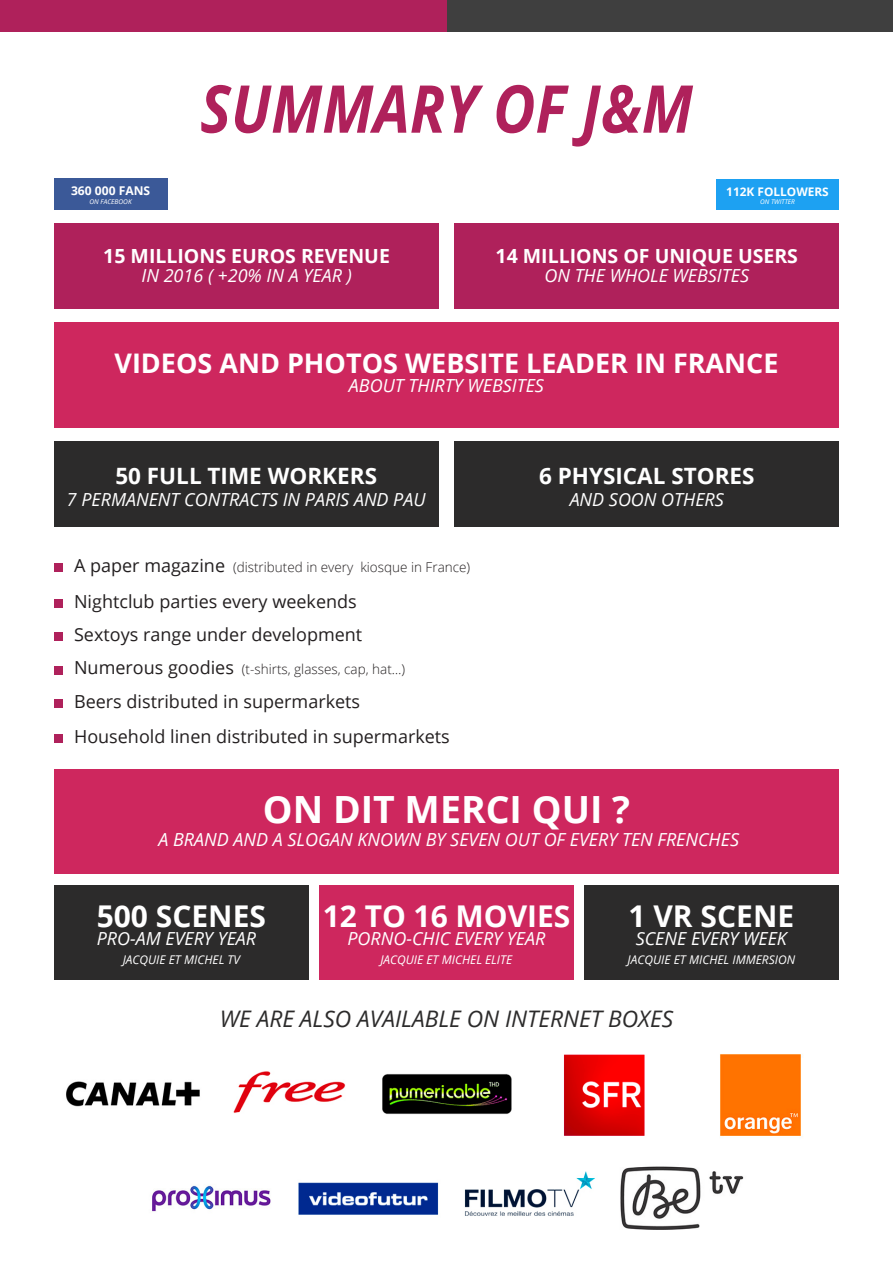
<style>
.page{position:relative;width:893px;height:1263px;background:#fff}
.page>*{position:absolute;margin:0;border:0;box-sizing:border-box;transform-origin:0 0}
.t1{font:italic 700 66px "Open Sans";color:#af215b;scale:.88 1}
.t2{font:700 37.5px "Open Sans";color:#fff}
.t3{font:700 30px "Open Sans";color:#fff}
.t4{font:700 27px "Open Sans";color:#fff}
.t5{font:italic 22.8px "Open Sans";color:#2c2b2b}
.t6{font:700 22.5px "Open Sans";color:#fff}
.t7{font:700 19.5px "Open Sans";color:#fff}
.t8{font:italic 18px "Open Sans";color:#fff}
.t9{font:18px "Open Sans";color:#231f20}
.t10{font:300 13.5px "Open Sans";color:#231f20}
.t11{font:700 12.15px "Open Sans";color:#fff}
.t12{font:italic 12px "Open Sans";color:#fff}
.t13{font:700 11.85px "Open Sans";color:#fff}
.t14{font:italic 6.6px "Open Sans";color:#fff}
.t15{font:italic 6.45px "Open Sans";color:#fff}
</style>
<div class="page">
<div style="left:0;top:0;width:568px;height:32px;background:#af215b"></div>
<div style="left:447px;top:0;width:446px;height:32px;background:#3f3f3f"></div>
<div style="left:54px;top:223px;width:384px;height:86px;background:#af215b"></div>
<div style="left:54px;top:323px;width:785px;height:105px;background:#ce275e"></div>
<div style="left:455px;top:223px;width:384px;height:86px;background:#af215b"></div>
<div style="left:455px;top:441px;width:384px;height:86px;background:#2c2b2b"></div>
<div style="left:54px;top:441px;width:384px;height:86px;background:#2c2b2b"></div>
<div style="left:54px;top:178px;width:113px;height:32px;background:#3b5998"></div>
<div style="left:54px;top:769px;width:785px;height:105px;background:#ce275e"></div>
<div style="left:54px;top:886px;width:255px;height:94px;background:#2c2b2b"></div>
<div style="left:319px;top:886px;width:255px;height:94px;background:#ce275e"></div>
<div style="left:584px;top:886px;width:255px;height:94px;background:#2c2b2b"></div>
<div style="left:716px;top:179px;width:123px;height:31px;background:#1da1f2"></div>
<div style="left:54px;top:563px;width:8px;height:8px;background:#af215b"></div>
<div style="left:54px;top:599px;width:8px;height:9px;background:#af215b"></div>
<div style="left:54px;top:632px;width:8px;height:9px;background:#af215b"></div>
<div style="left:54px;top:666px;width:8px;height:8px;background:#af215b"></div>
<div style="left:54px;top:699px;width:8px;height:8px;background:#af215b"></div>
<div style="left:54px;top:734px;width:8px;height:9px;background:#af215b"></div>
<img style="left:66px;top:1071px;width:446px;height:43px">
<img style="left:720px;top:1054px;width:81px;height:82px">
<img style="left:564px;top:1055px;width:81px;height:81px">
<img style="left:152px;top:1166px;width:592px;height:64px">
<p class="t1" style="left:200px;top:62px;width:561px">SUMMARY OF J&amp;M</p>
<p class="t11" style="left:71px;top:182px;width:81px">360 000 FANS</p>
<p class="t13" style="left:726px;top:183px;width:104px">112K FOLLOWERS</p>
<p class="t14" style="left:90px;top:197px;width:44px">ON FACEBOOK</p>
<p class="t15" style="left:760px;top:197px;width:36px">ON TWITTER</p>
<p class="t7" style="left:103px;top:242px;width:288px">15 MILLIONS EUROS REVENUE</p>
<p class="t7" style="left:495px;top:242px;width:304px">14 MILLIONS OF UNIQUE USERS</p>
<p class="t8" style="left:141px;top:263px;width:212px">IN 2016 ( +20% IN A YEAR )</p>
<p class="t8" style="left:544px;top:263px;width:206px">ON THE WHOLE WEBSITES</p>
<p class="t4" style="left:114px;top:344px;width:666px">VIDEOS AND PHOTOS WEBSITE LEADER IN FRANCE</p>
<p class="t8" style="left:349px;top:373px;width:196px">ABOUT THIRTY WEBSITES</p>
<p class="t6" style="left:115px;top:460px;width:263px">50 FULL TIME WORKERS</p>
<p class="t6" style="left:539px;top:460px;width:217px">6 PHYSICAL STORES</p>
<p class="t8" style="left:67px;top:487px;width:360px">7 PERMANENT CONTRACTS IN PARIS AND PAU</p>
<p class="t8" style="left:570px;top:487px;width:156px">AND SOON OTHERS</p>
<p class="t9" style="left:74px;top:553px;width:153px">A paper magazine</p>
<p class="t10" style="left:233px;top:558px;width:239px">(distributed in every kiosque in France)</p>
<p class="t9" style="left:74px;top:589px;width:284px">Nightclub parties every weekends</p>
<p class="t9" style="left:74px;top:622px;width:290px">Sextoys range under development</p>
<p class="t9" style="left:74px;top:655px;width:161px">Numerous goodies</p>
<p class="t9" style="left:74px;top:689px;width:288px">Beers distributed in supermarkets</p>
<p class="t9" style="left:74px;top:724px;width:377px">Household linen distributed in supermarkets</p>
<p class="t10" style="left:242px;top:660px;width:165px">(t-shirts, glasses, cap, hat…)</p>
<p class="t2" style="left:263px;top:783px;width:369px">ON DIT MERCI QUI ?</p>
<p class="t8" style="left:159px;top:827px;width:582px">A BRAND AND A SLOGAN KNOWN BY SEVEN OUT OF EVERY TEN FRENCHES</p>
<p class="t3" style="left:97px;top:895px;width:171px">500 SCENES</p>
<p class="t3" style="left:323px;top:895px;width:249px">12 TO 16 MOVIES</p>
<p class="t3" style="left:628px;top:895px;width:167px">1 VR SCENE</p>
<p class="t8" style="left:97px;top:926px;width:161px">PRO-AM EVERY YEAR</p>
<p class="t12" style="left:123px;top:952px;width:119px">JACQUIE ET MICHEL TV</p>
<p class="t12" style="left:380px;top:952px;width:134px">JACQUIE ET MICHEL ELITE</p>
<p class="t12" style="left:628px;top:952px;width:169px">JACQUIE ET MICHEL IMMERSION</p>
<p class="t8" style="left:347px;top:926px;width:199px">PORNO-CHIC EVERY YEAR</p>
<p class="t8" style="left:636px;top:926px;width:153px">SCENE EVERY WEEK</p>
<p class="t5" style="left:220px;top:1003px;width:455px">WE ARE ALSO AVAILABLE ON INTERNET BOXES</p>
</div>
